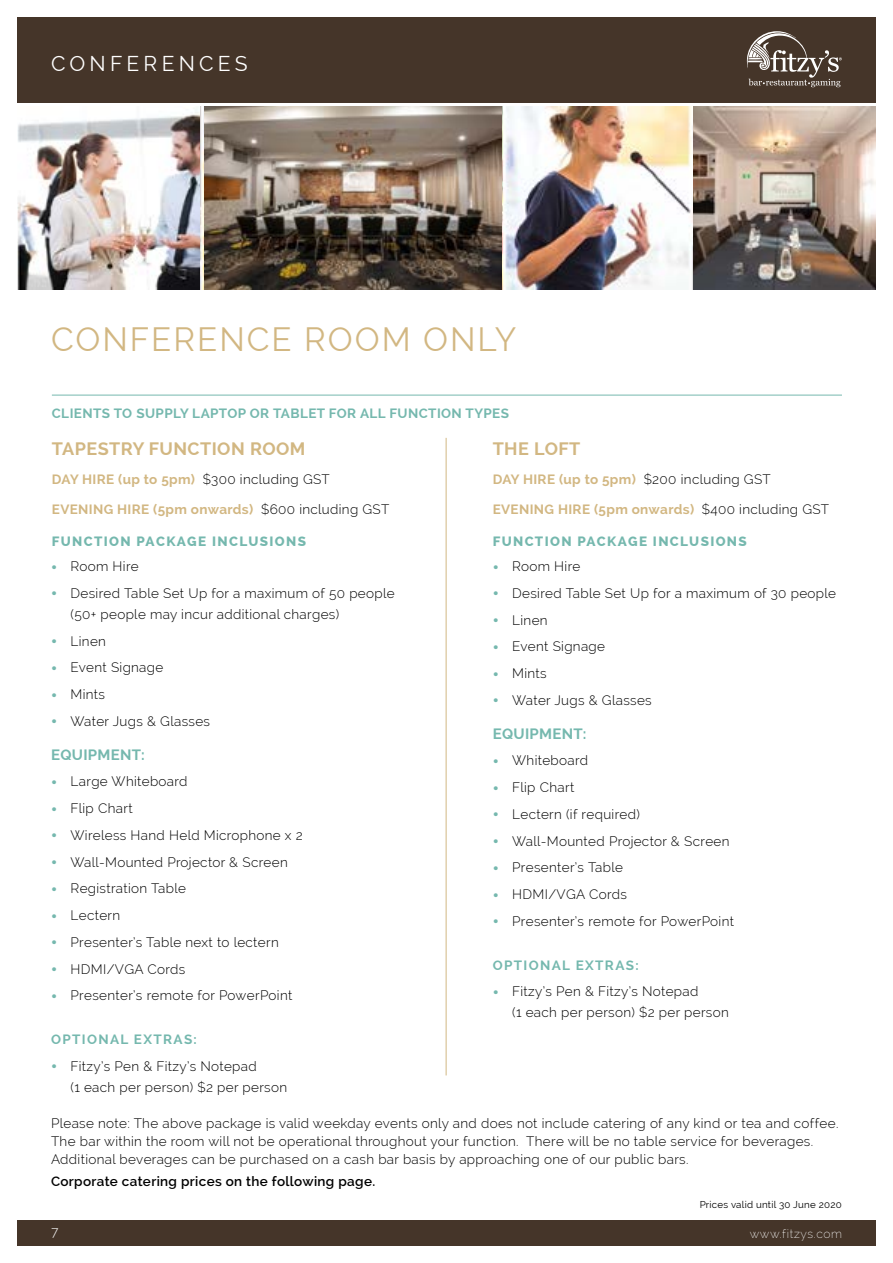
<style>
.page{position:relative;width:893px;height:1263px;background:#fff}
.page>*{position:absolute;margin:0;border:0;box-sizing:border-box;transform-origin:0 0}
.t1{font:33px "Raleway";letter-spacing:.06em;color:#d2b782}
.t2{font:21px "Raleway";letter-spacing:.2em;color:#fff}
.t3{font:700 18px "Raleway";letter-spacing:.025em;color:#d2b782}
.t4{font:700 15px "Raleway";letter-spacing:.02em;color:#75b8ae}
.t5{font:300 13.5px/21px "Raleway";letter-spacing:.025em;color:#000}
.t6{font:700 13.5px/29.5px "Raleway";letter-spacing:.025em;color:#d2b782}
.t7{font:800 13.5px "Raleway";letter-spacing:.1em;color:#75b8ae}
.t8{font:700 13.5px "Raleway";letter-spacing:.03em;color:#75b8ae}
.t9{font:600 13.5px "Raleway";letter-spacing:.025em;color:#000}
.t10{font:700 13.5px "Raleway";letter-spacing:.1em;color:#75b8ae}
.t11{font:300 13.5px "Raleway";color:#fff}
.t12{font:200 12px "Raleway";letter-spacing:.05em;color:#fff}
.t13{font:9.75px "Raleway";letter-spacing:.025em;color:#000}
.s1{font-weight:300;color:#000}
.s2{font-weight:800;font-size:16.5px;color:#75b8ae}
</style>
<div class="page">
<div style="left:17px;top:1220px;width:859px;height:26px;background:#453529"></div>
<div style="left:17px;top:17px;width:859px;height:85px;background:#453529"></div>
<img style="left:200px;top:106px;width:493px;height:183px">
<svg style="left:747px;top:31px;width:95px;height:56px"></svg>
<hr style="left:52px;top:395px;width:790px;height:1px;background:#75b8ae">
<img style="left:204px;top:106px;width:297px;height:183px">
<hr style="left:446px;top:438px;width:1px;height:637px;background:#d2b782">
<img style="left:693px;top:106px;width:183px;height:183px">
<img style="left:17px;top:109px;width:183px;height:180px">
<h2 class="t2" style="left:51px;top:51px;width:198px">CONFERENCES</h2>
<h1 class="t1" style="left:51px;top:320px;width:466px">CONFERENCE ROOM ONLY</h1>
<p class="t8" style="left:52px;top:405px;width:459px">CLIENTS TO SUPPLY LAPTOP OR TABLET FOR ALL FUNCTION TYPES</p>
<h3 class="t3" style="left:493px;top:438px;width:89px">THE LOFT</h3>
<p class="t6" style="left:493px;top:465px;width:338px">DAY HIRE (up to 5pm) <span class="s1">$200 including GST<br></span>EVENING HIRE (5pm onwards) <span class="s1">$400 including GST</span></p>
<p class="t7" style="left:493px;top:534px;width:256px">FUNCTION PACKAGE INCLUSIONS</p>
<p class="t5" style="left:493px;top:556px;width:89px"><span class="s2">•</span> Room Hire</p>
<p class="t5" style="left:493px;top:582px;width:345px"><span class="s2">•</span> Desired Table Set Up for a maximum of 30 people</p>
<p class="t5" style="left:493px;top:609px;width:56px"><span class="s2">•</span> Linen</p>
<p class="t5" style="left:493px;top:636px;width:114px"><span class="s2">•</span> Event Signage</p>
<p class="t5" style="left:493px;top:663px;width:55px"><span class="s2">•</span> Mints</p>
<p class="t5" style="left:493px;top:689px;width:161px"><span class="s2">•</span> Water Jugs &amp; Glasses</p>
<p class="t4" style="left:493px;top:725px;width:95px">EQUIPMENT:</p>
<p class="t5" style="left:493px;top:750px;width:97px"><span class="s2">•</span> Whiteboard</p>
<p class="t5" style="left:493px;top:777px;width:83px"><span class="s2">•</span> Flip Chart</p>
<p class="t5" style="left:493px;top:803px;width:149px"><span class="s2">•</span> Lectern (if required)</p>
<p class="t5" style="left:493px;top:830px;width:238px"><span class="s2">•</span> Wall-Mounted Projector &amp; Screen</p>
<p class="t5" style="left:493px;top:857px;width:132px"><span class="s2">•</span> Presenter’s Table</p>
<p class="t5" style="left:493px;top:884px;width:136px"><span class="s2">•</span> HDMI/VGA Cords</p>
<p class="t5" style="left:493px;top:910px;width:243px"><span class="s2">•</span> Presenter’s remote for PowerPoint</p>
<p class="t10" style="left:493px;top:957px;width:147px">OPTIONAL EXTRAS:</p>
<p class="t5" style="left:512px;top:981px;width:218px;text-indent:-20px"><span class="s2">•</span> Fitzy’s Pen &amp; Fitzy’s Notepad<br>(1 each per person) $2 per person</p>
<h3 class="t3" style="left:52px;top:438px;width:255px">TAPESTRY FUNCTION ROOM</h3>
<p class="t6" style="left:52px;top:465px;width:339px">DAY HIRE (up to 5pm) <span class="s1">$300 including GST<br></span>EVENING HIRE (5pm onwards) <span class="s1">$600 including GST</span></p>
<p class="t7" style="left:52px;top:534px;width:256px">FUNCTION PACKAGE INCLUSIONS</p>
<p class="t5" style="left:51px;top:556px;width:89px"><span class="s2">•</span> Room Hire</p>
<p class="t5" style="left:71px;top:582px;width:326px;text-indent:-20px"><span class="s2">•</span> Desired Table Set Up for a maximum of 50 people (50+ people may incur additional charges)</p>
<p class="t5" style="left:51px;top:630px;width:56px"><span class="s2">•</span> Linen</p>
<p class="t5" style="left:51px;top:657px;width:114px"><span class="s2">•</span> Event Signage</p>
<p class="t5" style="left:51px;top:684px;width:55px"><span class="s2">•</span> Mints</p>
<p class="t5" style="left:51px;top:710px;width:161px"><span class="s2">•</span> Water Jugs &amp; Glasses</p>
<p class="t4" style="left:51px;top:746px;width:95px">EQUIPMENT:</p>
<p class="t5" style="left:51px;top:771px;width:138px"><span class="s2">•</span> Large Whiteboard</p>
<p class="t5" style="left:51px;top:798px;width:83px"><span class="s2">•</span> Flip Chart</p>
<p class="t5" style="left:51px;top:824px;width:253px"><span class="s2">•</span> Wireless Hand Held Microphone x 2</p>
<p class="t5" style="left:51px;top:851px;width:238px"><span class="s2">•</span> Wall-Mounted Projector &amp; Screen</p>
<p class="t5" style="left:51px;top:878px;width:136px"><span class="s2">•</span> Registration Table</p>
<p class="t5" style="left:51px;top:905px;width:71px"><span class="s2">•</span> Lectern</p>
<p class="t5" style="left:51px;top:931px;width:229px"><span class="s2">•</span> Presenter’s Table next to lectern</p>
<p class="t5" style="left:51px;top:958px;width:136px"><span class="s2">•</span> HDMI/VGA Cords</p>
<p class="t5" style="left:51px;top:985px;width:243px"><span class="s2">•</span> Presenter’s remote for PowerPoint</p>
<p class="t10" style="left:51px;top:1032px;width:147px">OPTIONAL EXTRAS:</p>
<p class="t5" style="left:71px;top:1055px;width:218px;text-indent:-20px"><span class="s2">•</span> Fitzy’s Pen &amp; Fitzy’s Notepad<br>(1 each per person) $2 per person</p>
<p class="t5" style="left:51px;top:1114px;width:789px;line-height:18px">Please note: The above package is valid weekday events only and does not include catering of any kind or tea and coffee.<br>The bar within the room will not be operational throughout your function. There will be no table service for beverages.<br>Additional beverages can be purchased on a cash bar basis by approaching one of our public bars.</p>
<p class="t9" style="left:51px;top:1174px;width:326px">Corporate catering prices on the following page.</p>
<p class="t13" style="left:700px;top:1198px;width:144px">Prices valid until 30 June 2020</p>
<p class="t11" style="left:51px;top:1224px;width:9px">7</p>
<p class="t12" style="left:750px;top:1227px;width:94px">www.fitzys.com</p>
</div>
